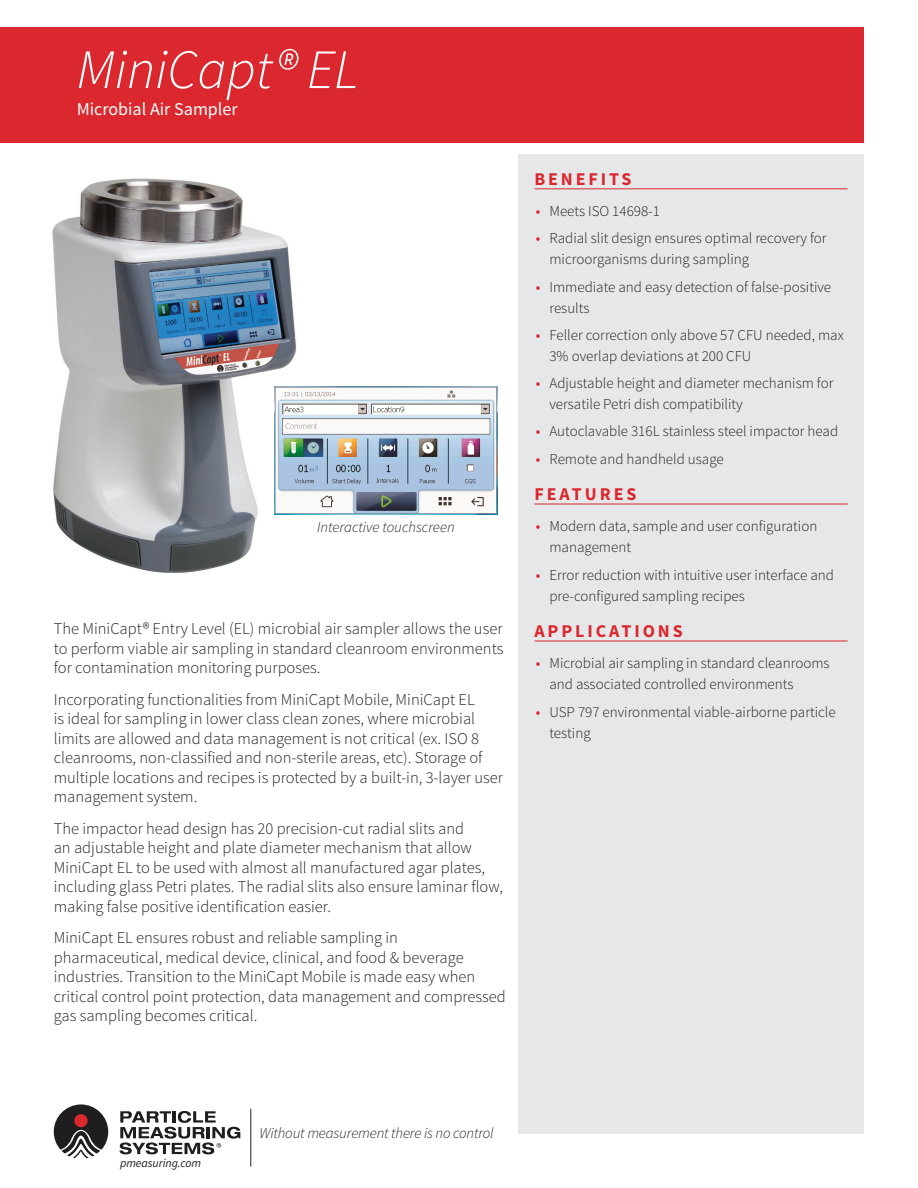
<style>
.page{position:relative;width:918px;height:1188px;background:#fff}
.page>*{position:absolute;margin:0;border:0;box-sizing:border-box;transform-origin:0 0}
.Product_Name{font:italic 300 55.5px "Source Sans Pro";color:#fff}
.Benefits_Features_Ap{font:700 18px "Source Sans Pro";letter-spacing:.16em;color:#da282e}
.Product_Subhead{font:18px "Source Sans Pro";color:#fff}
.Description_Beneath{font:300 16.5px/19.5px "Source Sans Pro";color:#231f20}
.t1{font:300 15px/21px "Source Sans Pro";color:#231f20}
.Tagline{font:italic 300 15px "Source Sans Pro";letter-spacing:-.01em;color:#231f20}
.Body{font:italic 300 15px "Source Sans Pro";color:#231f20}
.Tagline-2{font:italic 12px "Source Sans Pro";letter-spacing:-.01em;color:#231f20}
.s1{font-weight:400;color:#da252e}
</style>
<div class="page">
<div style="left:0;top:27px;width:864px;height:116px;background:#da282e"></div>
<div style="left:518px;top:154px;width:346px;height:980px;background:#e6e7e9"></div>
<hr style="left:250px;top:1109px;width:1px;height:58px;background:#231f20">
<svg style="left:120px;top:1111px;width:120px;height:43px"></svg>
<svg style="left:54px;top:1104px;width:54px;height:54px"></svg>
<div style="left:74px;top:1114px;width:14px;height:13px;background:#da282e;border-radius:50%"></div>
<hr style="left:534px;top:188px;width:314px;height:1px;background:#da282e">
<hr style="left:534px;top:504px;width:314px;height:1px;background:#da282e">
<hr style="left:534px;top:641px;width:314px;height:1px;background:#da282e">
<img style="left:52px;top:178px;width:269px;height:395px">
<img style="left:274px;top:387px;width:223px;height:128px">
<p class="Product_Name" style="left:77px;top:36px;width:284px">MiniCapt® EL</p>
<p class="Product_Subhead" style="left:77px;top:98px;width:163px">Microbial Air Sampler</p>
<p class="Body" style="left:317px;top:518px;width:139px">Interactive touchscreen</p>
<p class="Description_Beneath" style="left:54px;top:619px;width:451px;text-align:justify">The MiniCapt® Entry Level (EL) microbial air sampler allows the user to perform viable air sampling in standard cleanroom environments for contamination monitoring purposes.</p>
<p class="Description_Beneath" style="left:54px;top:690px;width:451px">Incorporating functionalities from MiniCapt Mobile, MiniCapt EL<br>is ideal for sampling in lower class clean zones, where microbial limits are allowed and data management is not critical (ex. ISO 8 cleanrooms, non-classified and non-sterile areas, etc). Storage of multiple locations and recipes is protected by a built-in, 3-layer user management system.</p>
<p class="Description_Beneath" style="left:54px;top:819px;width:451px">The impactor head design has 20 precision-cut radial slits and<br>an adjustable height and plate diameter mechanism that allow MiniCapt EL to be used with almost all manufactured agar plates, including glass Petri plates. The radial slits also ensure laminar flow, making false positive identification easier.</p>
<p class="Description_Beneath" style="left:54px;top:928px;width:453px">MiniCapt EL ensures robust and reliable sampling in pharmaceutical, medical device, clinical, and food &amp; beverage industries. Transition to the MiniCapt Mobile is made easy when critical control point protection, data management and compressed gas sampling becomes critical.</p>
<p class="Benefits_Features_Ap" style="left:534px;top:168px;width:99px">BENEFITS</p>
<p class="t1" style="left:536px;top:201px;width:125px"><span class="s1">•</span> Meets ISO 14698-1</p>
<p class="t1" style="left:549px;top:228px;width:279px;text-indent:-14px"><span class="s1">•</span> Radial slit design ensures optimal recovery for microorganisms during sampling</p>
<p class="t1" style="left:549px;top:276px;width:283px;text-indent:-14px"><span class="s1">•</span> Immediate and easy detection of false-positive results</p>
<p class="t1" style="left:549px;top:325px;width:296px;text-indent:-14px"><span class="s1">•</span> Feller correction only above 57 CFU needed, max<br>3% overlap deviations at 200 CFU</p>
<p class="t1" style="left:549px;top:373px;width:286px;text-indent:-14px"><span class="s1">•</span> Adjustable height and diameter mechanism for versatile Petri dish compatibility</p>
<p class="t1" style="left:536px;top:421px;width:304px"><span class="s1">•</span> Autoclavable 316L stainless steel impactor head</p>
<p class="t1" style="left:536px;top:448px;width:189px"><span class="s1">•</span> Remote and handheld usage</p>
<p class="Benefits_Features_Ap" style="left:534px;top:483px;width:103px">FEATURES</p>
<p class="t1" style="left:549px;top:516px;width:269px;text-indent:-14px"><span class="s1">•</span> Modern data, sample and user configuration management</p>
<p class="t1" style="left:549px;top:564px;width:286px;text-indent:-14px"><span class="s1">•</span> Error reduction with intuitive user interface and pre-configured sampling recipes</p>
<p class="Benefits_Features_Ap" style="left:534px;top:620px;width:150px">APPLICATIONS</p>
<p class="t1" style="left:549px;top:653px;width:282px;text-indent:-14px"><span class="s1">•</span> Microbial air sampling in standard cleanrooms and associated controlled environments</p>
<p class="t1" style="left:549px;top:701px;width:288px;text-indent:-14px"><span class="s1">•</span> USP 797 environmental viable-airborne particle testing</p>
<p class="Tagline-2" style="left:120px;top:1156px;width:83px">pmeasuring.com</p>
<p class="Tagline" style="left:260px;top:1124px;width:236px">Without measurement there is no control</p>
</div>
